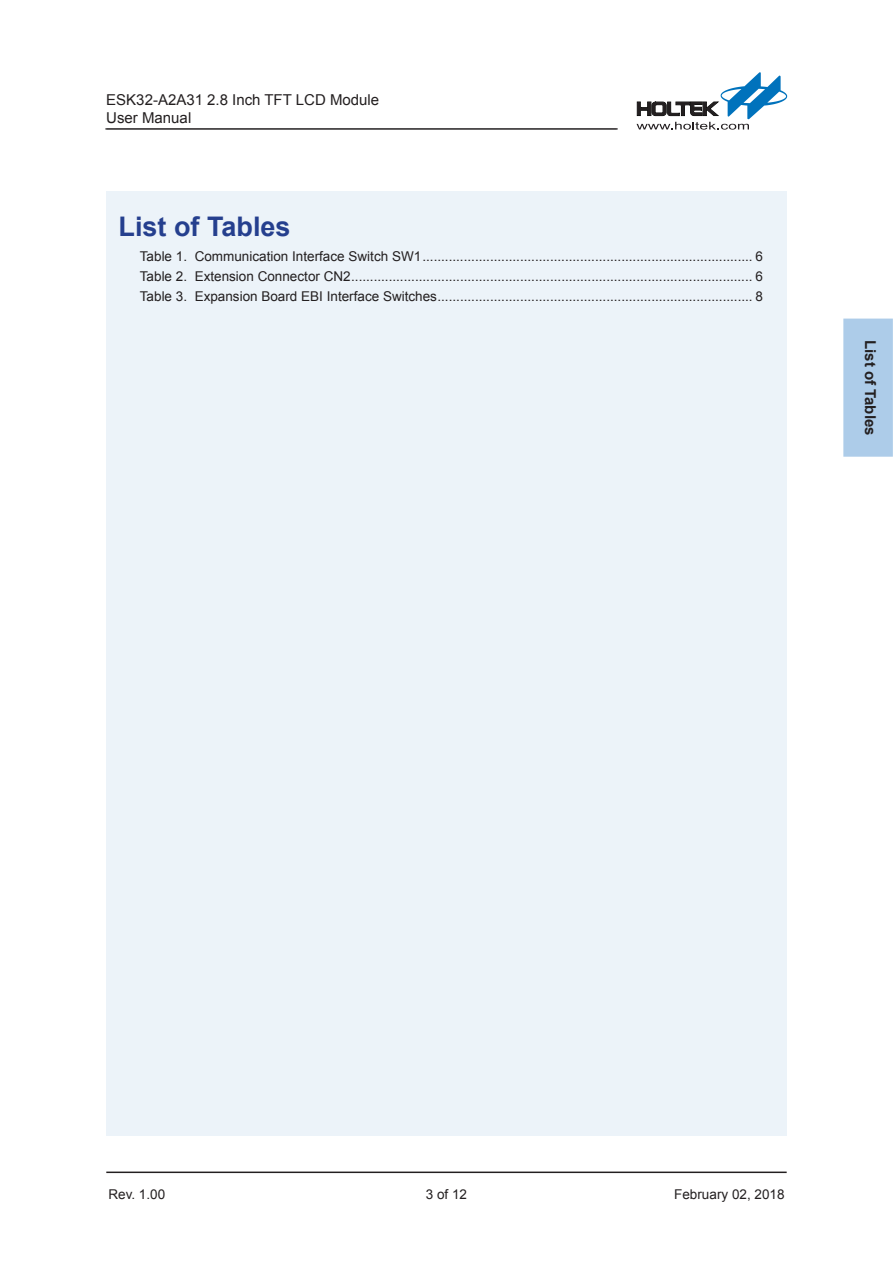
<style>
.page{position:relative;width:893px;height:1263px;background:#fff}
.page>*{position:absolute;margin:0;border:0;box-sizing:border-box;transform-origin:0 0}
.Table_of_Contents{font:700 27px "Arial";color:#253f8e}
.t1{font:15px "Arial";color:#231f20}
.t2{font:700 15px "Arial";color:#231f20}
.content-4{font:13.5px "Arial";color:#231f20}
</style>
<div class="page">
<hr style="left:106px;top:129px;width:512px;height:1px;background:#231f20">
<svg style="left:636px;top:72px;width:151px;height:58px"></svg>
<hr style="left:106px;top:1171px;width:681px;height:2px;background:#231f20">
<hr style="left:105px;top:129px;width:512px;height:1px;background:#231f20">
<div style="left:843px;top:319px;width:50px;height:138px;background:#adcce9"></div>
<div style="left:106px;top:191px;width:681px;height:944px;background:#ecf3f9"></div>
<p class="t1" style="left:106px;top:90px;width:274px">ESK32-A2A31 2.8 Inch TFT LCD Module</p>
<p class="t1" style="left:106px;top:108px;width:87px">User Manual</p>
<p class="Table_of_Contents" style="left:119px;top:208px;width:174px">List of Tables</p>
<p class="content-4" style="left:140px;top:247px;width:624px">Table 1. Communication Interface Switch SW1........................................................................................ 6</p>
<p class="content-4" style="left:140px;top:267px;width:624px">Table 2. Extension Connector CN2........................................................................................................... 6</p>
<p class="content-4" style="left:140px;top:288px;width:623px">Table 3. Expansion Board EBI Interface Switches.................................................................................... 8</p>
<p class="t2" style="left:880px;top:340px;width:97px;rotate:90deg">List of Tables</p>
<p class="content-4" style="left:108px;top:1185px;width:58px">Rev. 1.00</p>
<p class="content-4" style="left:426px;top:1185px;width:42px">3 of 12</p>
<p class="content-4" style="left:674px;top:1185px;width:111px">February 02, 2018</p>
</div>
